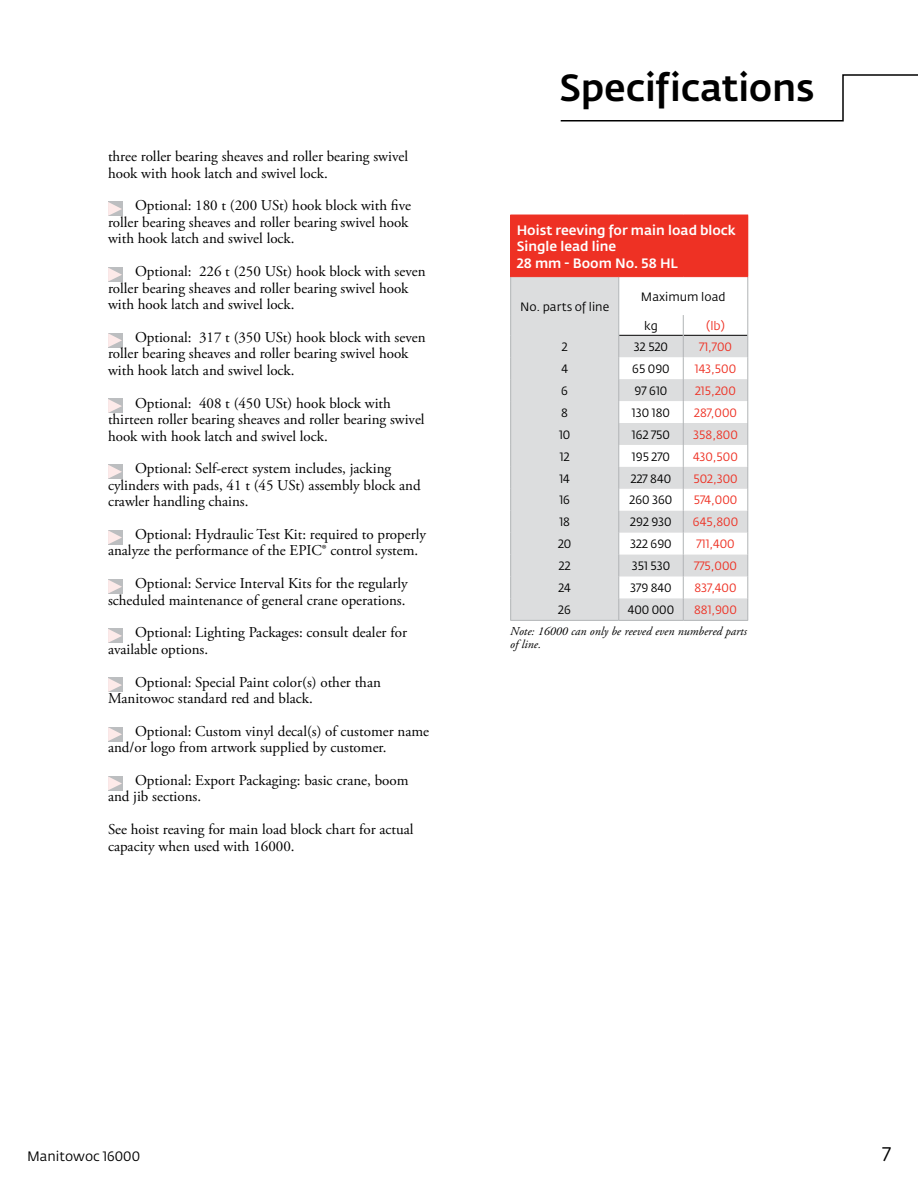
<style>
.page{position:relative;width:918px;height:1188px;background:#fff}
.page>*{position:absolute;margin:0;border:0;box-sizing:border-box;transform-origin:0 0}
.t1{font:500 37.5px "Fedra Sans Pro";letter-spacing:-.005em;color:#000}
.t2{font:19.5px "Fedra Sans Pro";color:#000}
.t3{font:15px/16.5px "Adobe Garamond Pro";color:#000}
.t4{font:500 13.5px/16.5px "Fedra Sans Pro";color:#fff}
.t5{font:13.5px "Fedra Sans Pro";color:#000}
.t6{font:12px "Fedra Sans Pro";color:#000}
.t7{font:12px "Fedra Sans Pro";color:#ee3124}
.t8{font:italic 12px/13.5px "Adobe Garamond Pro";color:#000}
</style>
<div class="page">
<svg style="left:560px;top:74px;width:358px;height:48px"></svg>
<svg style="left:108px;top:202px;width:14px;height:14px"></svg>
<svg style="left:108px;top:268px;width:14px;height:14px"></svg>
<svg style="left:108px;top:333px;width:14px;height:14px"></svg>
<svg style="left:108px;top:399px;width:14px;height:14px"></svg>
<svg style="left:108px;top:465px;width:14px;height:14px"></svg>
<svg style="left:108px;top:530px;width:14px;height:14px"></svg>
<svg style="left:108px;top:580px;width:14px;height:14px"></svg>
<svg style="left:108px;top:629px;width:14px;height:14px"></svg>
<svg style="left:108px;top:678px;width:14px;height:14px"></svg>
<svg style="left:108px;top:727px;width:14px;height:14px"></svg>
<svg style="left:108px;top:776px;width:14px;height:14px"></svg>
<div style="left:511px;top:215px;width:237px;height:62px;background:#ee3124"></div>
<div style="left:511px;top:277px;width:107px;height:343px;background:#dcddde"></div>
<hr style="left:510px;top:277px;width:1px;height:38px;background:#b1b4b6">
<svg style="left:510px;top:315px;width:1px;height:305px"></svg>
<svg style="left:618px;top:277px;width:130px;height:343px"></svg>
<hr style="left:510px;top:620px;width:109px;height:1px;background:#b1b4b6">
<hr style="left:619px;top:620px;width:64px;height:1px;background:#b1b4b6">
<hr style="left:683px;top:620px;width:65px;height:1px;background:#b1b4b6">
<hr style="left:510px;top:215px;width:1px;height:61px;background:#ee3124">
<hr style="left:510px;top:276px;width:109px;height:1px;background:#ee3124">
<p class="t3" style="left:108px;top:149px;width:302px">three roller bearing sheaves and roller bearing swivel hook with hook latch and swivel lock.</p>
<p class="t3" style="left:108px;top:198px;width:305px;text-indent:27px">Optional: 180 t (200 USt) hook block with five roller bearing sheaves and roller bearing swivel hook with hook latch and swivel lock.</p>
<p class="t3" style="left:108px;top:264px;width:319px;text-indent:27px">Optional: 226 t (250 USt) hook block with seven roller bearing sheaves and roller bearing swivel hook with hook latch and swivel lock.</p>
<p class="t3" style="left:108px;top:329px;width:319px;text-indent:27px">Optional: 317 t (350 USt) hook block with seven roller bearing sheaves and roller bearing swivel hook with hook latch and swivel lock.</p>
<p class="t3" style="left:108px;top:395px;width:318px;text-indent:27px">Optional: 408 t (450 USt) hook block with thirteen roller bearing sheaves and roller bearing swivel hook with hook latch and swivel lock.</p>
<p class="t3" style="left:108px;top:461px;width:314px;text-indent:27px">Optional: Self-erect system includes, jacking cylinders with pads, 41 t (45 USt) assembly block and crawler handling chains.</p>
<p class="t3" style="left:108px;top:527px;width:319px;text-indent:27px">Optional: Hydraulic Test Kit: required to properly analyze the performance of the EPIC® control system.</p>
<p class="t3" style="left:108px;top:576px;width:301px;text-align:right">Optional: Service Interval Kits for the regularly scheduled maintenance of general crane operations.</p>
<p class="t3" style="left:108px;top:625px;width:300px;text-indent:27px">Optional: Lighting Packages: consult dealer for available options.</p>
<p class="t3" style="left:108px;top:674px;width:274px;text-indent:27px">Optional: Special Paint color(s) other than<br>Manitowoc standard red and black.</p>
<p class="t3" style="left:108px;top:723px;width:323px;text-indent:27px">Optional: Custom vinyl decal(s) of customer name and/or logo from artwork supplied by customer.</p>
<p class="t3" style="left:108px;top:773px;width:302px;text-indent:27px">Optional: Export Packaging: basic crane, boom and jib sections.</p>
<p class="t3" style="left:108px;top:822px;width:307px">See hoist reaving for main load block chart for actual capacity when used with 16000.</p>
<h1 class="t1" style="left:559px;top:65px;width:257px">Specifications</h1>
<p class="t4" style="left:517px;top:222px;width:221px">Hoist reeving for main load block<br>Single lead line<br>28 mm - Boom No. 58 HL</p>
<p class="t6" style="left:520px;top:299px;width:90px">No. parts of line</p>
<p class="t6" style="left:641px;top:289px;width:86px">Maximum load</p>
<p class="t6" style="left:644px;top:318px;width:15px">kg</p>
<p class="t7" style="left:706px;top:318px;width:20px">(lb)</p>
<p class="t6" style="left:562px;top:339px;width:7px">2</p>
<p class="t6" style="left:634px;top:339px;width:36px">32 520</p>
<p class="t7" style="left:699px;top:339px;width:35px">71,700</p>
<p class="t6" style="left:561px;top:361px;width:8px">4</p>
<p class="t6" style="left:632px;top:361px;width:39px">65 090</p>
<p class="t7" style="left:695px;top:361px;width:43px">143,500</p>
<p class="t6" style="left:561px;top:383px;width:8px">6</p>
<p class="t6" style="left:635px;top:383px;width:34px">97 610</p>
<p class="t7" style="left:695px;top:383px;width:42px">215,200</p>
<p class="t6" style="left:561px;top:405px;width:8px">8</p>
<p class="t6" style="left:632px;top:405px;width:40px">130 180</p>
<p class="t7" style="left:694px;top:405px;width:44px">287,000</p>
<p class="t6" style="left:559px;top:427px;width:13px">10</p>
<p class="t6" style="left:632px;top:427px;width:40px">162 750</p>
<p class="t7" style="left:693px;top:427px;width:46px">358,800</p>
<p class="t6" style="left:560px;top:449px;width:11px">12</p>
<p class="t6" style="left:632px;top:449px;width:40px">195 270</p>
<p class="t7" style="left:693px;top:449px;width:46px">430,500</p>
<p class="t6" style="left:559px;top:471px;width:12px">14</p>
<p class="t6" style="left:631px;top:471px;width:42px">227 840</p>
<p class="t7" style="left:693px;top:471px;width:46px">502,300</p>
<p class="t6" style="left:559px;top:493px;width:12px">16</p>
<p class="t6" style="left:630px;top:493px;width:44px">260 360</p>
<p class="t7" style="left:694px;top:493px;width:45px">574,000</p>
<p class="t6" style="left:559px;top:515px;width:12px">18</p>
<p class="t6" style="left:630px;top:515px;width:43px">292 930</p>
<p class="t7" style="left:693px;top:515px;width:47px">645,800</p>
<p class="t6" style="left:558px;top:537px;width:15px">20</p>
<p class="t6" style="left:630px;top:537px;width:43px">322 690</p>
<p class="t7" style="left:696px;top:537px;width:40px">711,400</p>
<p class="t6" style="left:559px;top:559px;width:13px">22</p>
<p class="t6" style="left:632px;top:559px;width:40px">351 530</p>
<p class="t7" style="left:694px;top:559px;width:44px">775,000</p>
<p class="t6" style="left:559px;top:580px;width:14px">24</p>
<p class="t6" style="left:630px;top:580px;width:43px">379 840</p>
<p class="t7" style="left:694px;top:580px;width:44px">837,400</p>
<p class="t6" style="left:558px;top:602px;width:14px">26</p>
<p class="t6" style="left:628px;top:602px;width:48px">400 000</p>
<p class="t7" style="left:694px;top:602px;width:44px">881,900</p>
<p class="t8" style="left:510px;top:625px;width:238px">Note: 16000 can only be reeved even numbered parts of line.</p>
<p class="t5" style="left:27px;top:1148px;width:115px">Manitowoc 16000</p>
<h2 class="t2" style="left:883px;top:1142px;width:10px">7</h2>
</div>
